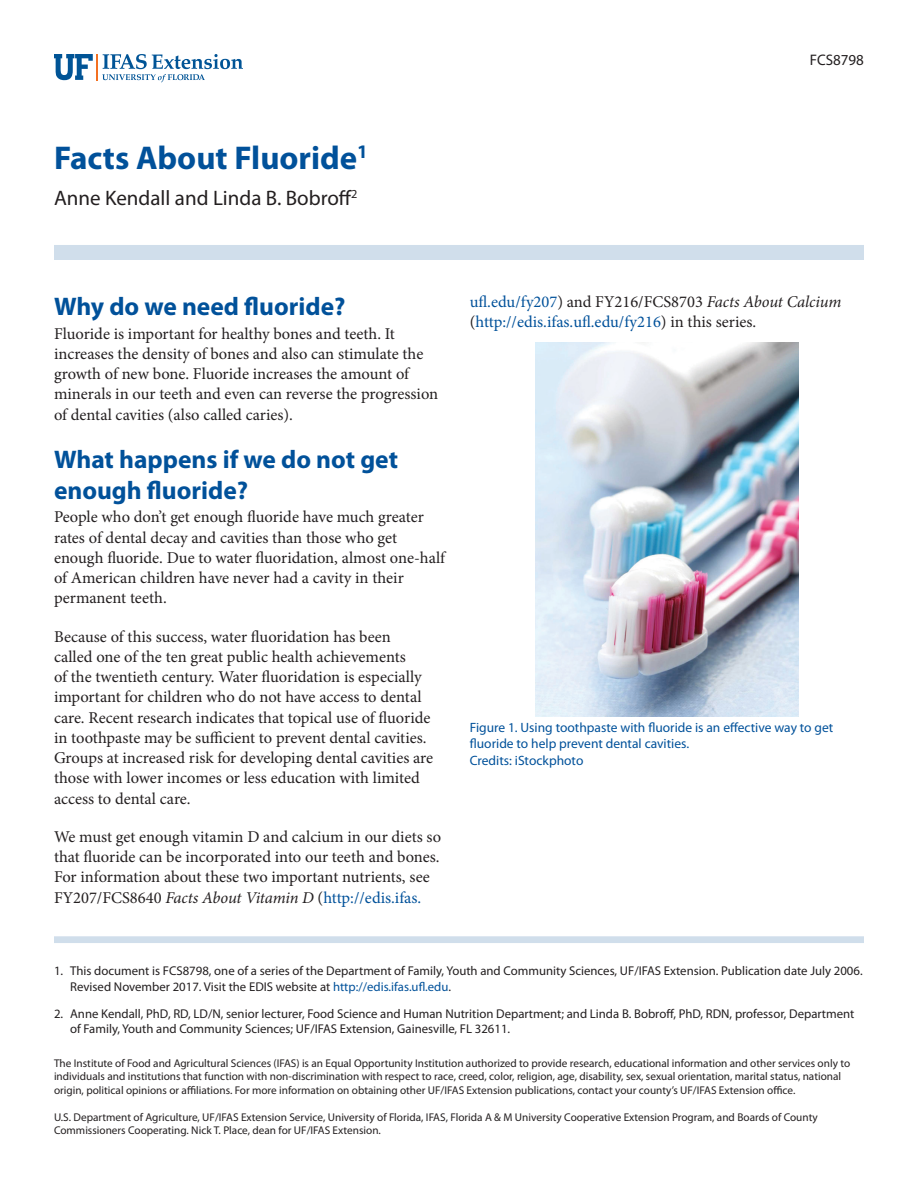
<style>
.page{position:relative;width:918px;height:1188px;background:#fff}
.page>*{position:absolute;margin:0;border:0;box-sizing:border-box;transform-origin:0 0}
.TitleRegular{font:700 33px "Myriad Pro";color:#01519a}
.SectionHeading0{font:700 25.5px/30.6px "Myriad Pro";color:#01519a}
.Author{font:21px "Myriad Pro";color:#231f20}
.Paragraph{font:16.5px/20.2px "Minion Pro";color:#231f20}
.Paragraph-2{font:16.5px/20.2px "Minion Pro";color:#01519a}
.PubNumber{font:15.3px "Myriad Pro";color:#231f20}
.FigureCaption{font:13.5px/16.5px "Myriad Pro";color:#01519a}
.t1{font:12.75px/15.3px "Myriad Pro";color:#231f20}
.Disclaimer{font:11.25px/13.5px "Myriad Pro";color:#231f20}
.s1{font-style:italic}
.s2{color:#01519a}
.s3{color:#231f20}
.s4{font-style:italic;color:#231f20}
</style>
<div class="page">
<svg style="left:54px;top:54px;width:189px;height:28px"></svg>
<div style="left:54px;top:245px;width:810px;height:15px;background:#d0deeb"></div>
<div style="left:54px;top:936px;width:810px;height:7px;background:#d0deeb"></div>
<img style="left:535px;top:343px;width:263px;height:373px">
<p class="TitleRegular" style="left:54px;top:136px;width:315px">Facts About Fluoride<sup>1</sup></p>
<p class="Author" style="left:54px;top:185px;width:305px">Anne Kendall and Linda B. Bobroff<sup>2</sup></p>
<p class="PubNumber" style="left:810px;top:51px;width:56px">FCS8798</p>
<p class="SectionHeading0" style="left:54px;top:290px;width:293px">Why do we need fluoride?</p>
<p class="Paragraph" style="left:54px;top:323px;width:386px">Fluoride is important for healthy bones and teeth. It increases the density of bones and also can stimulate the growth of new bone. Fluoride increases the amount of minerals in our teeth and even can reverse the progression of dental cavities (also called caries).</p>
<p class="SectionHeading0" style="left:54px;top:444px;width:346px">What happens if we do not get enough fluoride?</p>
<p class="Paragraph" style="left:54px;top:507px;width:393px">People who don’t get enough fluoride have much greater rates of dental decay and cavities than those who get enough fluoride. Due to water fluoridation, almost one-half of American children have never had a cavity in their permanent teeth.</p>
<p class="Paragraph" style="left:54px;top:626px;width:381px">Because of this success, water fluoridation has been called one of the ten great public health achievements<br>of the twentieth century. Water fluoridation is especially important for children who do not have access to dental care. Recent research indicates that topical use of fluoride in toothpaste may be sufficient to prevent dental cavities.<br>Groups at increased risk for developing dental cavities are those with lower incomes or less education with limited access to dental care.</p>
<p class="Paragraph" style="left:54px;top:827px;width:389px">We must get enough vitamin D and calcium in our diets so that fluoride can be incorporated into our teeth and bones.<br>For information about these two important nutrients, see FY207/FCS8640 <span class="s1">Facts About Vitamin D</span> (<span class="s2">http://edis.ifas.</span></p>
<p class="Paragraph-2" style="left:470px;top:292px;width:373px">ufl.edu/fy207<span class="s3">) and FY216/FCS8703</span> <span class="s4">Facts About Calcium </span><span class="s3">(</span>http://edis.ifas.ufl.edu/fy216<span class="s3">) in this series.</span></p>
<p class="FigureCaption" style="left:470px;top:719px;width:365px">Figure 1. Using toothpaste with fluoride is an effective way to get fluoride to help prevent dental cavities.</p>
<p class="FigureCaption" style="left:470px;top:752px;width:115px">Credits: iStockphoto</p>
<p class="t1" style="left:70px;top:963px;width:794px;text-indent:-16px">1. This document is FCS8798, one of a series of the Department of Family, Youth and Community Sciences, UF/IFAS Extension. Publication date July 2006.<br>Revised November 2017. Visit the EDIS website at <span class="s2">http://edis.ifas.ufl.edu</span>.</p>
<p class="t1" style="left:70px;top:1006px;width:786px;text-indent:-16px">2. Anne Kendall, PhD, RD, LD/N, senior lecturer, Food Science and Human Nutrition Department; and Linda B. Bobroff, PhD, RDN, professor, Department of Family, Youth and Community Sciences; UF/IFAS Extension, Gainesville, FL 32611.</p>
<p class="Disclaimer" style="left:54px;top:1056px;width:798px">The Institute of Food and Agricultural Sciences (IFAS) is an Equal Opportunity Institution authorized to provide research, educational information and other services only to individuals and institutions that function with non-discrimination with respect to race, creed, color, religion, age, disability, sex, sexual orientation, marital status, national origin, political opinions or affiliations. For more information on obtaining other UF/IFAS Extension publications, contact your county’s UF/IFAS Extension office.</p>
<p class="Disclaimer" style="left:54px;top:1110px;width:765px">U.S. Department of Agriculture, UF/IFAS Extension Service, University of Florida, IFAS, Florida A &amp; M University Cooperative Extension Program, and Boards of County<br>Commissioners Cooperating. Nick T. Place, dean for UF/IFAS Extension.</p>
</div>
